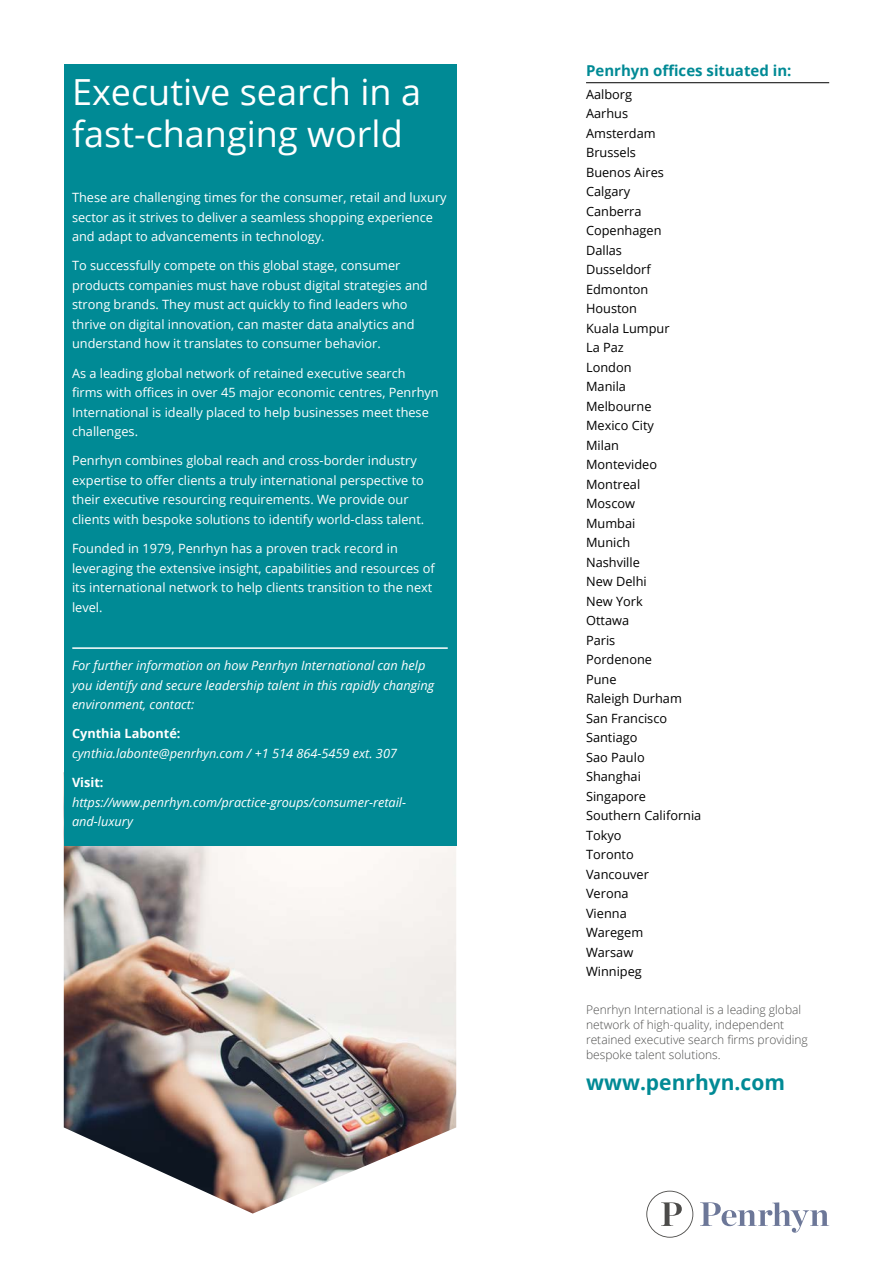
<style>
.page{position:relative;width:893px;height:1263px;background:#fff}
.page>*{position:absolute;margin:0;border:0;box-sizing:border-box;transform-origin:0 0}
.t1{font:36px/42px "Open Sans";color:#fff}
.t2{font:700 21px "Open Sans";color:#008a95}
.t3{font:700 15px "Open Sans";color:#008a95}
.t4{font:12.75px/19.5px "Open Sans";color:#fff}
.t5{font:12.75px/19.5px "Open Sans";color:#000}
.t6{font:italic 12.75px/19.5px "Open Sans";color:#fff}
.t7{font:700 12.75px "Open Sans";color:#fff}
.t8{font:300 12px/15px "Open Sans";color:#4e4e4d}
</style>
<div class="page">
<svg style="left:646px;top:1191px;width:47px;height:47px"></svg>
<svg style="left:700px;top:1202px;width:129px;height:30px"></svg>
<hr style="left:586px;top:82px;width:243px;height:1px;background:#000">
<img style="left:64px;top:846px;width:392px;height:367px">
<div style="left:64px;top:65px;width:392px;height:781px;background:#008a95"></div>
<hr style="left:72px;top:647px;width:376px;height:2px;background:#fff">
<h1 class="t1" style="left:72px;top:70px;width:350px">Executive search in a fast-changing world</h1>
<p class="t4" style="left:72px;top:187px;width:376px">These are challenging times for the consumer, retail and luxury sector as it strives to deliver a seamless shopping experience and adapt to advancements in technology.</p>
<p class="t4" style="left:72px;top:256px;width:357px">To successfully compete on this global stage, consumer products companies must have robust digital strategies and strong brands. They must act quickly to find leaders who thrive on digital innovation, can master data analytics and understand how it translates to consumer behavior.</p>
<p class="t4" style="left:72px;top:363px;width:368px">As a leading global network of retained executive search firms with offices in over 45 major economic centres, Penrhyn International is ideally placed to help businesses meet these challenges.</p>
<p class="t4" style="left:72px;top:451px;width:354px">Penrhyn combines global reach and cross-border industry expertise to offer clients a truly international perspective to their executive resourcing requirements. We provide our clients with bespoke solutions to identify world-class talent.</p>
<p class="t4" style="left:72px;top:538px;width:364px">Founded in 1979, Penrhyn has a proven track record in leveraging the extensive insight, capabilities and resources of its international network to help clients transition to the next level.</p>
<p class="t6" style="left:72px;top:655px;width:364px">For further information on how Penrhyn International can help you identify and secure leadership talent in this rapidly changing environment, contact:</p>
<p class="t7" style="left:72px;top:725px;width:110px">Cynthia Labonté:</p>
<p class="t6" style="left:72px;top:743px;width:326px">cynthia.labonte@penrhyn.com / +1 514 864-5459 ext. 307</p>
<p class="t7" style="left:72px;top:773px;width:33px">Visit:</p>
<p class="t6" style="left:72px;top:792px;width:336px">https://www.penrhyn.com/practice-groups/consumer-retail&shy;and-luxury</p>
<p class="t3" style="left:586px;top:60px;width:207px">Penrhyn offices situated in:</p>
<p class="t5" style="left:586px;top:84px;width:117px">Aalborg<br>Aarhus<br>Amsterdam<br>Brussels<br>Buenos Aires<br>Calgary<br>Canberra<br>Copenhagen<br>Dallas<br>Dusseldorf<br>Edmonton<br>Houston<br>Kuala Lumpur<br>La Paz<br>London<br>Manila<br>Melbourne<br>Mexico City<br>Milan<br>Montevideo<br>Montreal<br>Moscow<br>Mumbai<br>Munich<br>Nashville<br>New Delhi<br>New York<br>Ottawa<br>Paris<br>Pordenone<br>Pune<br>Raleigh Durham<br>San Francisco<br>Santiago<br>Sao Paulo<br>Shanghai<br>Singapore<br>Southern California<br>Tokyo<br>Toronto<br>Vancouver<br>Verona<br>Vienna<br>Waregem<br>Warsaw<br>Winnipeg</p>
<p class="t8" style="left:586px;top:1001px;width:223px">Penrhyn International is a leading global network of high-quality, independent retained executive search firms providing bespoke talent solutions.</p>
<h2 class="t2" style="left:586px;top:1067px;width:200px">www.penrhyn.com</h2>
</div>
